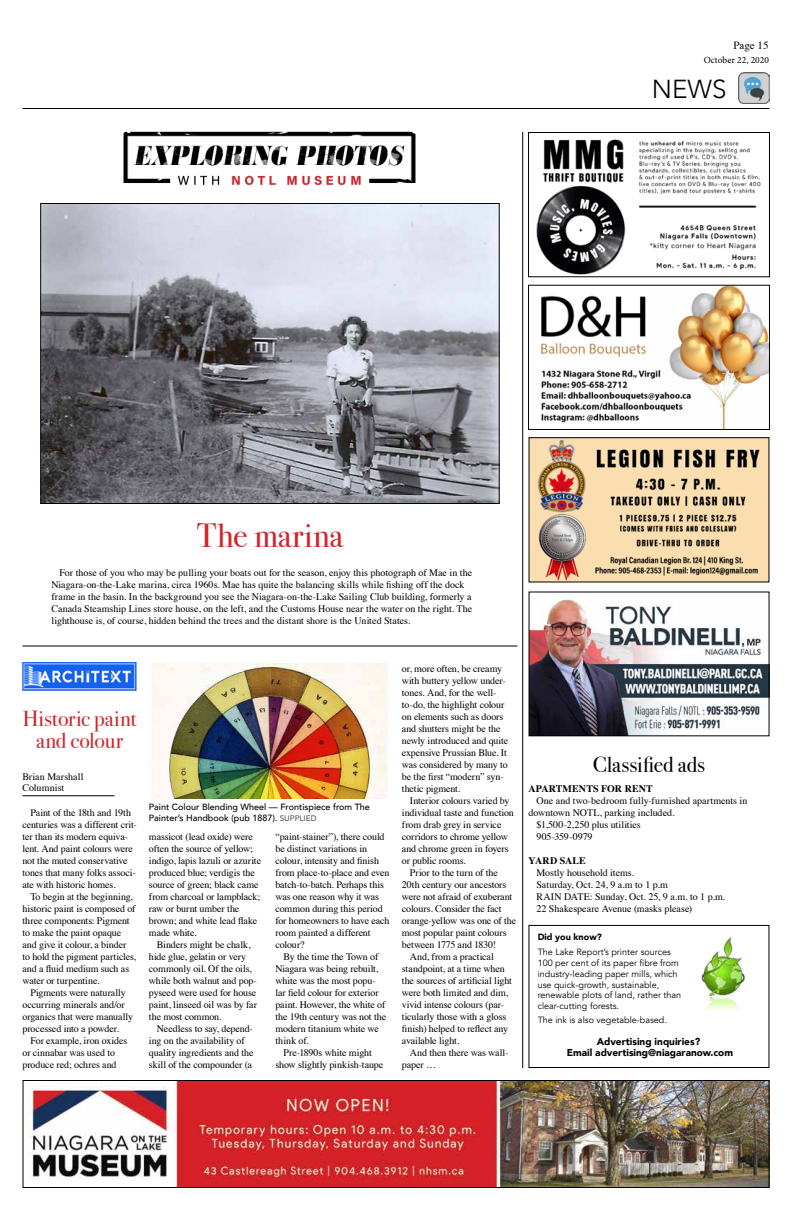
<style>
.page{position:relative;width:792px;height:1224px;background:#fff}
.page>*{position:absolute;margin:0;border:0;box-sizing:border-box;transform-origin:0 0}
.t1{font:34px "Bodoni Svty Two ITCTT";letter-spacing:.01em;color:#d2232a}
.t2{font:300 26px "Avenir";color:#000}
.t3{font:22px/22px "Bodoni Svty Two ITCTT";letter-spacing:-.005em;color:#d2232a;text-align:center}
.t4{font:22px "Bodoni Svty Two ITCTT";letter-spacing:.005em;color:#000}
.t5{font:11px "Times";color:#000}
.t6{font:10px/12px "Times";letter-spacing:-.005em;color:#000}
.t7{font:900 10px/11px "Avenir";color:#000;text-align:center}
.t8{font:700 10px "Times";letter-spacing:.01em;color:#000}
.t9{font:9.5px "Minion Pro";color:#000}
.t10{font:9px/10.8px "Avenir";color:#000}
.t11{font:500 9px/11px "Avenir";color:#000}
.t12{font:900 9px "Avenir";color:#000}
.s1{font-size:8px;color:#58595b}
</style>
<div class="page">
<hr style="left:22px;top:108px;width:748px;height:1px;background:#000">
<img style="left:738px;top:72px;width:31px;height:31px">
<img style="left:26px;top:1082px;width:742px;height:104px">
<div style="left:23px;top:1080px;width:747px;height:108px;border:1px solid #000"></div>
<img style="left:123px;top:131px;width:293px;height:55px">
<img style="left:42px;top:205px;width:456px;height:297px">
<div style="left:40px;top:203px;width:460px;height:301px;border:1px solid #000"></div>
<hr style="left:22px;top:796px;width:92px;height:1px;background:#000">
<img style="left:22px;top:662px;width:115px;height:28px">
<img style="left:152px;top:663px;width:237px;height:135px">
<hr style="left:22px;top:646px;width:495px;height:1px;background:#000">
<img style="left:701px;top:937px;width:44px;height:74px">
<div style="left:528px;top:925px;width:241px;height:143px;border:1px solid #000"></div>
<hr style="left:522px;top:132px;width:1px;height:936px;background:#000">
<img style="left:531px;top:439px;width:236px;height:141px">
<div style="left:529px;top:437px;width:240px;height:145px;border:1px solid #000"></div>
<img style="left:531px;top:597px;width:237px;height:137px">
<div style="left:529px;top:592px;width:241px;height:144px;border:1px solid #000"></div>
<img style="left:541px;top:287px;width:227px;height:141px">
<div style="left:528px;top:285px;width:242px;height:145px;border:1px solid #000"></div>
<img style="left:536px;top:139px;width:225px;height:136px">
<div style="left:528px;top:132px;width:242px;height:145px;border:1px solid #000"></div>
<p class="t5" style="left:733px;top:35px;width:37px">Page 15</p>
<p class="t9" style="left:704px;top:54px;width:67px">October 22, 2020</p>
<h2 class="t2" style="left:652px;top:74px;width:76px">NEWS</h2>
<h1 class="t1" style="left:197px;top:507px;width:148px">The marina</h1>
<p class="t6" style="left:51px;top:566px;width:422px;text-indent:8px">For those of you who may be pulling your boats out for the season, enjoy this photograph of Mae in the Niagara-on-the-Lake marina, circa 1960s. Mae has quite the balancing skills while fishing off the dock frame in the basin. In the background you see the Niagara-on-the-Lake Sailing Club building, formerly a Canada Steamship Lines store house, on the left, and the Customs House near the water on the right. The lighthouse is, of course, hidden behind the trees and the distant shore is the United States.</p>
<h3 class="t3" style="left:23px;top:705px;width:115px">Historic paint and colour</h3>
<p class="t6" style="left:22px;top:770px;width:62px;line-height:11px">Brian Marshall<br>Columnist</p>
<p class="t6" style="left:22px;top:806px;width:116px;text-indent:8px">Paint of the 18th and 19th centuries was a different crit&shy;ter than its modern equiva&shy;lent. And paint colours were not the muted conservative tones that many folks associ&shy;ate with historic homes.</p>
<p class="t6" style="left:22px;top:890px;width:115px;text-indent:8px">To begin at the beginning, historic paint is composed of three components: Pigment to make the paint opaque and give it colour, a binder to hold the pigment particles, and a fluid medium such as water or turpentine.</p>
<p class="t6" style="left:22px;top:986px;width:112px;text-indent:8px">Pigments were naturally occurring minerals and/or organics that were manually processed into a powder.</p>
<p class="t6" style="left:22px;top:1034px;width:106px;text-indent:8px">For example, iron oxides or cinnabar was used to produce red; ochres and</p>
<p class="t11" style="left:149px;top:801px;width:222px">Paint Colour Blending Wheel — Frontispiece from The<br>Painter’s Handbook (pub 1887). <span class="s1">SUPPLIED</span></p>
<p class="t6" style="left:149px;top:830px;width:114px">massicot (lead oxide) were often the source of yellow; indigo, lapis lazuli or azurite produced blue; verdigis the source of green; black came from charcoal or lampblack; raw or burnt umber the brown; and white lead flake made white.</p>
<p class="t6" style="left:149px;top:938px;width:110px;text-indent:8px">Binders might be chalk, hide glue, gelatin or very commonly oil. Of the oils, while both walnut and pop&shy;pyseed were used for house paint, linseed oil was by far the most common.</p>
<p class="t6" style="left:149px;top:1022px;width:106px;text-indent:8px">Needless to say, depend&shy;ing on the availability of quality ingredients and the skill of the compounder (a</p>
<p class="t6" style="left:275px;top:830px;width:116px">“paint-stainer”), there could be distinct variations in colour, intensity and finish from place-to-place and even batch-to-batch. Perhaps this was one reason why it was common during this period for homeowners to have each room painted a different colour?</p>
<p class="t6" style="left:275px;top:950px;width:112px;text-indent:8px">By the time the Town of<br>Niagara was being rebuilt, white was the most popu&shy;lar field colour for exterior paint. However, the white of the 19th century was not the modern titanium white we think of.</p>
<p class="t6" style="left:275px;top:1046px;width:109px;text-align:center">Pre-1890s white might show slightly pinkish-taupe</p>
<p class="t6" style="left:402px;top:662px;width:108px">or, more often, be creamy with buttery yellow under&shy;tones. And, for the well&shy;to-do, the highlight colour on elements such as doors and shutters might be the newly introduced and quite expensive Prussian Blue. It was considered by many to be the first “modern” syn&shy;thetic pigment.</p>
<p class="t6" style="left:410px;top:794px;width:101px">Interior colours varied by</p>
<p class="t6" style="left:402px;top:806px;width:114px">individual taste and function</p>
<p class="t6" style="left:402px;top:818px;width:101px">from drab grey in service</p>
<p class="t6" style="left:402px;top:830px;width:108px">corridors to chrome yellow</p>
<p class="t6" style="left:402px;top:842px;width:108px">and chrome green in foyers</p>
<p class="t6" style="left:402px;top:854px;width:65px">or public rooms.</p>
<p class="t6" style="left:410px;top:866px;width:89px">Prior to the turn of the</p>
<p class="t6" style="left:402px;top:878px;width:106px">20th century our ancestors</p>
<p class="t6" style="left:402px;top:890px;width:112px">were not afraid of exuberant</p>
<p class="t6" style="left:402px;top:902px;width:101px">colours. Consider the fact</p>
<p class="t6" style="left:402px;top:914px;width:116px">orange-yellow was one of the</p>
<p class="t6" style="left:402px;top:926px;width:106px">most popular paint colours</p>
<p class="t6" style="left:402px;top:938px;width:96px">between 1775 and 1830!</p>
<p class="t6" style="left:410px;top:950px;width:85px">And, from a practical</p>
<p class="t6" style="left:402px;top:962px;width:104px">standpoint, at a time when</p>
<p class="t6" style="left:402px;top:974px;width:112px">the sources of artificial light</p>
<p class="t6" style="left:402px;top:986px;width:108px">were both limited and dim,</p>
<p class="t6" style="left:402px;top:998px;width:104px">vivid intense colours (par-</p>
<p class="t6" style="left:402px;top:1010px;width:106px">ticularly those with a gloss</p>
<p class="t6" style="left:402px;top:1022px;width:108px">finish) helped to reflect any</p>
<p class="t6" style="left:402px;top:1034px;width:59px">available light.</p>
<p class="t6" style="left:410px;top:1046px;width:100px">And then there was wall-</p>
<p class="t6" style="left:402px;top:1058px;width:36px">paper …</p>
<h3 class="t4" style="left:593px;top:746px;width:114px">Classified ads</h3>
<p class="t8" style="left:529px;top:779px;width:126px">APARTMENTS FOR RENT</p>
<p class="t6" style="left:537px;top:794px;width:213px">One and two-bedroom fully-furnished apartments in</p>
<p class="t6" style="left:529px;top:806px;width:148px">downtown NOTL, parking included.</p>
<p class="t6" style="left:537px;top:818px;width:106px">$1,500-2,250 plus utilities</p>
<p class="t6" style="left:537px;top:830px;width:58px">905-359-0979</p>
<p class="t8" style="left:529px;top:851px;width:59px">YARD SALE</p>
<p class="t6" style="left:537px;top:866px;width:190px">Mostly household items.<br>Saturday, Oct. 24, 9 a.m to 1 p.m<br>RAIN DATE: Sunday, Oct. 25, 9 a.m. to 1 p.m.<br>22 Shakespeare Avenue (masks please)</p>
<p class="t12" style="left:538px;top:929px;width:66px">Did you know?</p>
<p class="t10" style="left:538px;top:947px;width:145px">The Lake Report’s printer sources 100 per cent of its paper fibre from industry-leading paper mills, which use quick-growth, sustainable, renewable plots of land, rather than clear-cutting forests.</p>
<p class="t10" style="left:538px;top:1014px;width:131px">The ink is also vegetable-based.</p>
<p class="t7" style="left:567px;top:1035px;width:168px">Advertising inquiries?<br>Email advertising@niagaranow.com</p>
</div>
